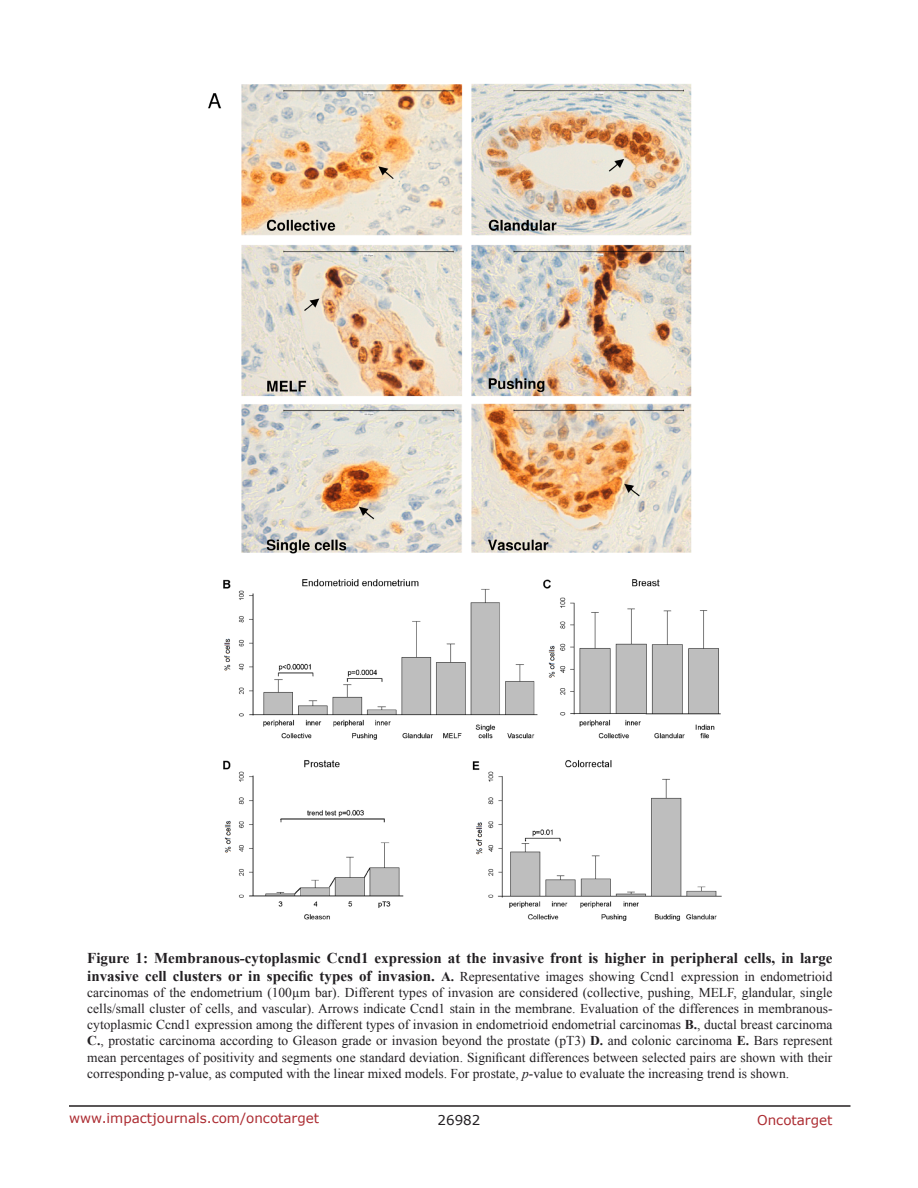
<style>
.page{position:relative;width:918px;height:1188px;background:#fff}
.page>*{position:absolute;margin:0;border:0;box-sizing:border-box;transform-origin:0 0}
.FigureText{font:700 15px "Times New Roman";color:#221f22}
.FigureText-2{font:13.5px/16.2px "Times New Roman";color:#221f22;text-align:justify}
.t1{font:13.5px "Verdana";color:#ac2b31}
.t2{font:13.5px "Verdana";color:#221f22}
.s1{font-weight:700;font-size:15px}
.s2{font-weight:700}
.s3{font-style:italic}
</style>
<div class="page">
<hr style="left:69px;top:1105px;width:781px;height:2px;background:#231f20">
<img style="left:208px;top:83px;width:514px;height:838px">
<p class="FigureText" style="left:87px;top:947px;width:747px">Figure 1: Membranous-cytoplasmic Ccnd1 expression at the invasive front is higher in peripheral cells, in large</p>
<p class="FigureText-2" style="left:87px;top:968px;width:747px"><span class="s1">invasive cell clusters or in specific types of invasion.</span> <span class="s2">A.</span> Representative images showing Ccnd1 expression in endometrioid carcinomas of the endometrium (100µm bar). Different types of invasion are considered (collective, pushing, MELF, glandular, single cells/small cluster of cells, and vascular). Arrows indicate Ccnd1 stain in the membrane. Evaluation of the differences in membranous&shy;cytoplasmic Ccnd1 expression among the different types of invasion in endometrioid endometrial carcinomas <span class="s2">B.</span>, ductal breast carcinoma <span class="s2">C.</span>, prostatic carcinoma according to Gleason grade or invasion beyond the prostate (pT3) <span class="s2">D.</span> and colonic carcinoma <span class="s2">E.</span> Bars represent mean percentages of positivity and segments one standard deviation. Significant differences between selected pairs are shown with their corresponding p-value, as computed with the linear mixed models. For prostate, <span class="s3">p</span>-value to evaluate the increasing trend is shown.</p>
<p class="t1" style="left:69px;top:1109px;width:252px">www.impactjournals.com/oncotarget</p>
<p class="t2" style="left:438px;top:1111px;width:44px">26982</p>
<p class="t1" style="left:757px;top:1111px;width:77px">Oncotarget</p>
</div>
